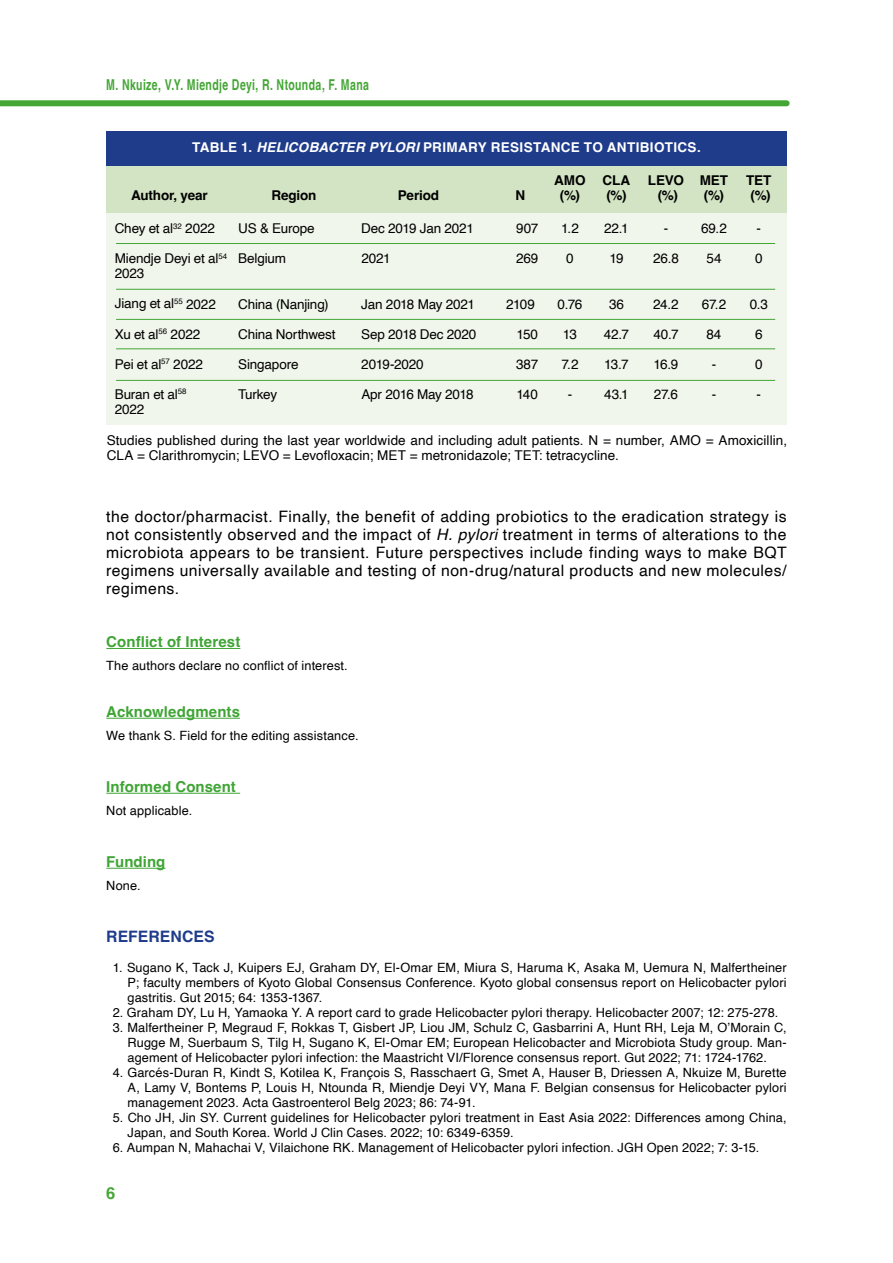
<style>
.page{position:relative;width:893px;height:1263px;background:#fff}
.page>*{position:absolute;margin:0;border:0;box-sizing:border-box;transform-origin:0 0}
.t1{font:700 16.5px "Helvetica";color:#44a635}
.t2{font:15.75px/18px "Helvetica";letter-spacing:.03em;color:#000;text-align:justify}
.t3{font:700 15.75px "Helvetica";letter-spacing:.005em;color:#1f3c8b}
.t4{font:700 15px "Helvetica";letter-spacing:.005em;color:#3fa535}
.t5{font:700 15px "Helvetica";letter-spacing:.04em;color:#44a635;scale:.7 1}
.t6{font:13.5px "Helvetica";letter-spacing:-.01em;color:#000}
.t7{font:13.5px/15px "Helvetica";letter-spacing:.01em;color:#000}
.t8{font:700 13.5px "Helvetica";letter-spacing:.025em;color:#fff}
.t9{font:700 13.5px "Helvetica";letter-spacing:-.01em;color:#000}
.t10{font:12.75px/15px "Helvetica";letter-spacing:.01em;color:#000;text-align:justify}
.s1{font-style:italic}
</style>
<div class="page">
<div style="left:0;top:100px;width:787px;height:6px;background:#44a635"></div>
<hr style="left:106px;top:648px;width:134px;height:1px;background:#3fa535">
<hr style="left:106px;top:718px;width:134px;height:1px;background:#3fa535">
<hr style="left:106px;top:793px;width:134px;height:1px;background:#3fa535">
<hr style="left:106px;top:868px;width:59px;height:1px;background:#3fa535">
<div style="left:107px;top:131px;width:680px;height:35px;background:#1f3c8b"></div>
<div style="left:106px;top:166px;width:681px;height:47px;background:#d3e4c4"></div>
<div style="left:107px;top:213px;width:680px;height:212px;background:#f1f6ec"></div>
<hr style="left:116px;top:243px;width:659px;height:1px;background:#44a635">
<hr style="left:116px;top:289px;width:659px;height:1px;background:#44a635">
<hr style="left:116px;top:319px;width:659px;height:1px;background:#44a635">
<hr style="left:116px;top:348px;width:659px;height:1px;background:#44a635">
<hr style="left:116px;top:380px;width:659px;height:1px;background:#44a635">
<p class="t5" style="left:106px;top:75px;width:377px">M. Nkuize, V.Y. Miendje Deyi, R. Ntounda, F. Mana</p>
<p class="t8" style="left:192px;top:139px;width:510px">TABLE 1. <span class="s1">HELICOBACTER PYLORI</span> PRIMARY RESISTANCE TO ANTIBIOTICS.</p>
<p class="t9" style="left:554px;top:172px;width:33px">AMO</p>
<p class="t9" style="left:603px;top:172px;width:29px">CLA</p>
<p class="t9" style="left:648px;top:172px;width:82px">LEVO MET</p>
<p class="t9" style="left:746px;top:172px;width:27px">TET</p>
<p class="t9" style="left:131px;top:187px;width:78px">Author, year</p>
<p class="t9" style="left:271px;top:187px;width:47px">Region</p>
<p class="t9" style="left:398px;top:187px;width:43px">Period</p>
<p class="t9" style="left:516px;top:187px;width:11px">N</p>
<p class="t9" style="left:560px;top:187px;width:22px">(%)</p>
<p class="t9" style="left:606px;top:187px;width:22px">(%)</p>
<p class="t9" style="left:658px;top:187px;width:22px">(%)</p>
<p class="t9" style="left:704px;top:187px;width:22px">(%)</p>
<p class="t9" style="left:750px;top:187px;width:22px">(%)</p>
<p class="t6" style="left:115px;top:218px;width:102px">Chey et al<sup>32</sup> 2022</p>
<p class="t6" style="left:238px;top:218px;width:78px">US &amp; Europe</p>
<p class="t6" style="left:361px;top:218px;width:114px">Dec 2019 Jan 2021</p>
<p class="t6" style="left:516px;top:218px;width:24px">907</p>
<p class="t6" style="left:561px;top:218px;width:19px">1.2</p>
<p class="t6" style="left:604px;top:218px;width:26px">22.1</p>
<p class="t6" style="left:664px;top:218px;width:6px">-</p>
<p class="t6" style="left:701px;top:218px;width:27px">69.2</p>
<p class="t6" style="left:757px;top:218px;width:6px">-</p>
<p class="t6" style="left:115px;top:248px;width:173px">Miendje Deyi et al<sup>54</sup> Belgium</p>
<p class="t6" style="left:361px;top:248px;width:31px">2021</p>
<p class="t6" style="left:516px;top:248px;width:24px">269</p>
<p class="t6" style="left:566px;top:248px;width:9px">0</p>
<p class="t6" style="left:609px;top:248px;width:16px">19</p>
<p class="t6" style="left:653px;top:248px;width:27px">26.8</p>
<p class="t6" style="left:706px;top:248px;width:16px">54</p>
<p class="t6" style="left:755px;top:248px;width:9px">0</p>
<p class="t6" style="left:115px;top:263px;width:31px">2023</p>
<p class="t6" style="left:115px;top:293px;width:103px">Jiang et al<sup>55</sup> 2022</p>
<p class="t6" style="left:238px;top:293px;width:92px">China (Nanjing)</p>
<p class="t6" style="left:361px;top:293px;width:115px">Jan 2018 May 2021</p>
<p class="t6" style="left:506px;top:293px;width:30px">2109</p>
<p class="t6" style="left:558px;top:293px;width:26px">0.76</p>
<p class="t6" style="left:609px;top:293px;width:16px">36</p>
<p class="t6" style="left:653px;top:293px;width:27px">24.2</p>
<p class="t6" style="left:702px;top:293px;width:26px">67.2</p>
<p class="t6" style="left:750px;top:293px;width:20px">0.3</p>
<p class="t6" style="left:115px;top:323px;width:87px">Xu et al<sup>56</sup> 2022</p>
<p class="t6" style="left:238px;top:323px;width:99px">China Northwest</p>
<p class="t6" style="left:361px;top:323px;width:117px">Sep 2018 Dec 2020</p>
<p class="t6" style="left:516px;top:323px;width:23px">150</p>
<p class="t6" style="left:563px;top:323px;width:16px">13</p>
<p class="t6" style="left:604px;top:323px;width:27px">42.7</p>
<p class="t6" style="left:653px;top:323px;width:27px">40.7</p>
<p class="t6" style="left:706px;top:323px;width:16px">84</p>
<p class="t6" style="left:755px;top:323px;width:9px">6</p>
<p class="t6" style="left:115px;top:353px;width:90px">Pei et al<sup>57</sup> 2022</p>
<p class="t6" style="left:238px;top:353px;width:62px">Singapore</p>
<p class="t6" style="left:361px;top:353px;width:64px">2019-2020</p>
<p class="t6" style="left:516px;top:353px;width:24px">387</p>
<p class="t6" style="left:561px;top:353px;width:19px">7.2</p>
<p class="t6" style="left:604px;top:353px;width:26px">13.7</p>
<p class="t6" style="left:653px;top:353px;width:27px">16.9</p>
<p class="t6" style="left:712px;top:353px;width:6px">-</p>
<p class="t6" style="left:755px;top:353px;width:9px">0</p>
<p class="t6" style="left:115px;top:383px;width:73px">Buran et al<sup>58</sup></p>
<p class="t6" style="left:238px;top:383px;width:40px">Turkey</p>
<p class="t6" style="left:361px;top:383px;width:114px">Apr 2016 May 2018</p>
<p class="t6" style="left:516px;top:383px;width:23px">140</p>
<p class="t6" style="left:568px;top:383px;width:63px">- 43.1</p>
<p class="t6" style="left:654px;top:383px;width:26px">27.6</p>
<p class="t6" style="left:712px;top:383px;width:6px">-</p>
<p class="t6" style="left:757px;top:383px;width:6px">-</p>
<p class="t6" style="left:115px;top:398px;width:31px">2022</p>
<p class="t7" style="left:107px;top:434px;width:682px">Studies published during the last year worldwide and including adult patients. N = number, AMO = Amoxicillin,<br>CLA = Clarithromycin; LEVO = Levofloxacin; MET = metronidazole; TET: tetracycline.</p>
<p class="t2" style="left:106px;top:508px;width:682px">the doctor/pharmacist. Finally, the benefit of adding probiotics to the eradication strategy is not consistently observed and the impact of <span class="s1">H. pylori</span> treatment in terms of alterations to the microbiota appears to be transient. Future perspectives include finding ways to make BQT regimens universally available and testing of non-drug/natural products and new molecules/ regimens.</p>
<p class="t4" style="left:106px;top:633px;width:136px">Conflict of Interest</p>
<p class="t10" style="left:106px;top:658px;width:243px">The authors declare no conflict of interest.</p>
<p class="t4" style="left:106px;top:703px;width:135px">Acknowledgments</p>
<p class="t10" style="left:106px;top:728px;width:254px">We thank S. Field for the editing assistance.</p>
<p class="t4" style="left:106px;top:778px;width:131px">Informed Consent</p>
<p class="t10" style="left:106px;top:803px;width:88px">Not applicable.</p>
<p class="t4" style="left:106px;top:853px;width:61px">Funding</p>
<p class="t10" style="left:106px;top:878px;width:36px">None.</p>
<p class="t3" style="left:106px;top:927px;width:110px">REFERENCES</p>
<p class="t10" style="left:128px;top:960px;width:661px;text-indent:-15px">1. Sugano K, Tack J, Kuipers EJ, Graham DY, El-Omar EM, Miura S, Haruma K, Asaka M, Uemura N, Malfertheiner P; faculty members of Kyoto Global Consensus Conference. Kyoto global consensus report on Helicobacter pylori gastritis. Gut 2015; 64: 1353-1367.</p>
<p class="t10" style="left:113px;top:1005px;width:667px">2. Graham DY, Lu H, Yamaoka Y. A report card to grade Helicobacter pylori therapy. Helicobacter 2007; 12: 275-278.</p>
<p class="t10" style="left:128px;top:1020px;width:661px;text-indent:-15px">3. Malfertheiner P, Megraud F, Rokkas T, Gisbert JP, Liou JM, Schulz C, Gasbarrini A, Hunt RH, Leja M, O’Morain C, Rugge M, Suerbaum S, Tilg H, Sugano K, El-Omar EM; European Helicobacter and Microbiota Study group. Man&shy;agement of Helicobacter pylori infection: the Maastricht VI/Florence consensus report. Gut 2022; 71: 1724-1762.</p>
<p class="t10" style="left:128px;top:1065px;width:661px;text-indent:-15px">4. Garcés-Duran R, Kindt S, Kotilea K, François S, Rasschaert G, Smet A, Hauser B, Driessen A, Nkuize M, Burette A, Lamy V, Bontems P, Louis H, Ntounda R, Miendje Deyi VY, Mana F. Belgian consensus for Helicobacter pylori management 2023. Acta Gastroenterol Belg 2023; 86: 74-91.</p>
<p class="t10" style="left:128px;top:1110px;width:661px;text-indent:-15px">5. Cho JH, Jin SY. Current guidelines for Helicobacter pylori treatment in East Asia 2022: Differences among China,<br>Japan, and South Korea. World J Clin Cases. 2022; 10: 6349-6359.</p>
<p class="t10" style="left:113px;top:1140px;width:648px">6. Aumpan N, Mahachai V, Vilaichone RK. Management of Helicobacter pylori infection. JGH Open 2022; 7: 3-15.</p>
<p class="t1" style="left:106px;top:1183px;width:11px">6</p>
</div>
